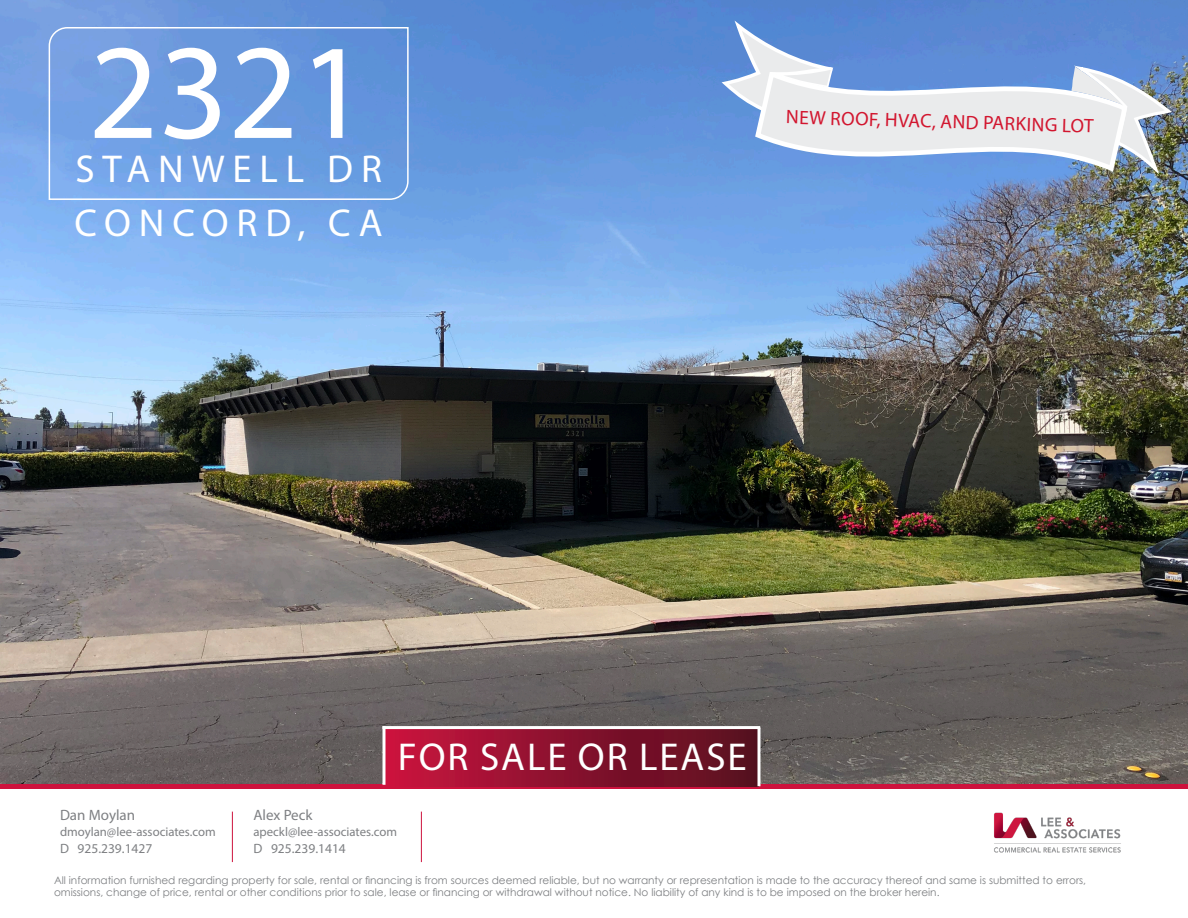
<style>
.page{position:relative;width:1188px;height:918px;background:#fff}
.page>*{position:absolute;margin:0;border:0;box-sizing:border-box;transform-origin:0 0}
.t1{font:136.5px "Myriad Pro";color:#fff}
.t2{font:39px "Myriad Pro";letter-spacing:.2em;color:#fff}
.t3{font:39px "Myriad Pro";letter-spacing:.05em;color:#fff}
.t4{font:19.5px "Myriad Pro";color:#d2162f}
.t5{font:15px "Myriad Pro";color:#7e8083}
.t6{font:13.5px "Myriad Pro";color:#7e8083}
.t7{font:12.75px "Myriad Pro";color:#7e8083}
.t8{font:10.5px/12.6px "Century Gothic";color:#7e8083}
</style>
<div class="page">
<hr style="left:232px;top:812px;width:1px;height:50px;background:#cd123d">
<hr style="left:421px;top:812px;width:1px;height:50px;background:#cd123d">
<img style="left:994px;top:812px;width:127px;height:41px">
<img style="left:0;top:0;width:1188px;height:785px">
<hr style="left:0;top:785px;width:1188px;height:4px;background:#cd123d">
<svg style="left:48px;top:26px;width:361px;height:175px"></svg>
<svg style="left:752px;top:61px;width:378px;height:121px"></svg>
<svg style="left:718px;top:15px;width:132px;height:100px"></svg>
<img style="left:1067px;top:63px;width:106px;height:117px">
<div style="left:386px;top:728px;width:372px;height:58px;background:linear-gradient(to right,#c7133e,#51101e)"></div>
<hr style="left:382px;top:726px;width:378px;height:3px;background:#fff">
<svg style="left:382px;top:726px;width:4px;height:59px"></svg>
<hr style="left:758px;top:728px;width:2px;height:58px;background:#fff">
<p class="t1" style="left:89px;top:8px;width:282px">2321</p>
<p class="t2" style="left:75px;top:145px;width:308px">STANWELL DR</p>
<p class="t2" style="left:75px;top:199px;width:310px">CONCORD, CA</p>
<p class="t4" style="left:787px;top:104px;width:309px;rotate:2deg">NEW ROOF, HVAC, AND PARKING LOT</p>
<p class="t3" style="left:398px;top:733px;width:350px">FOR SALE OR LEASE</p>
<h3 class="t5" style="left:253px;top:805px;width:61px">Alex Peck</h3>
<p class="t7" style="left:253px;top:824px;width:145px">apeckl@lee-associates.com</p>
<p class="t6" style="left:253px;top:840px;width:94px">D 925.239.1414</p>
<p class="t8" style="left:54px;top:874px;width:1034px">All information furnished regarding property for sale, rental or financing is from sources deemed reliable, but no warranty or representation is made to the accuracy thereof and same is submitted to errors, omissions, change of price, rental or other conditions prior to sale, lease or financing or withdrawal without notice. No liability of any kind is to be imposed on the broker herein.</p>
<h3 class="t5" style="left:60px;top:805px;width:77px">Dan Moylan</h3>
<p class="t7" style="left:60px;top:824px;width:157px">dmoylan@lee-associates.com</p>
<p class="t6" style="left:60px;top:840px;width:94px">D 925.239.1427</p>
</div>
